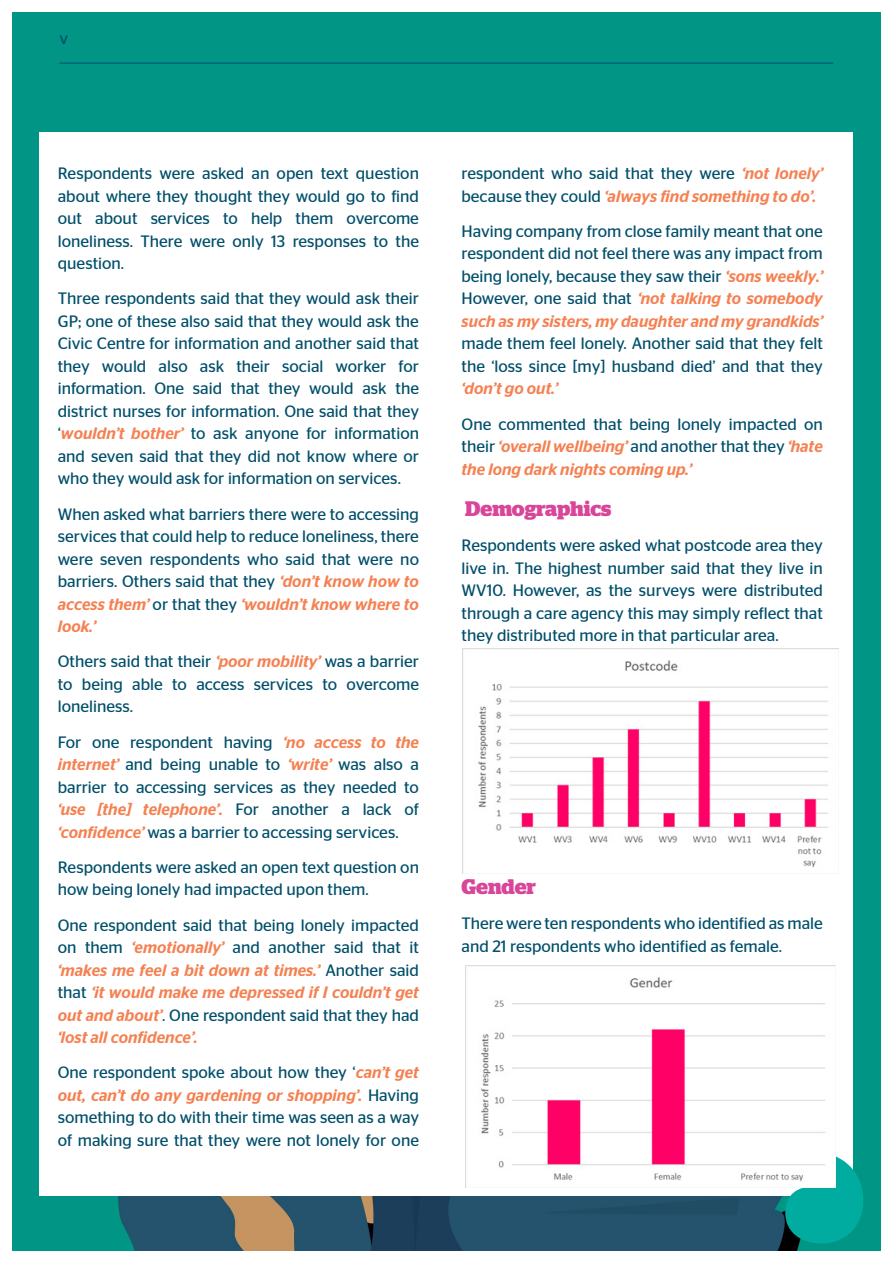
<style>
.page{position:relative;width:893px;height:1263px;background:#fff}
.page>*{position:absolute;margin:0;border:0;box-sizing:border-box;transform-origin:0 0}
.Normal_-_Body_Copy{font:700 21px "Stag";letter-spacing:-.005em;color:#d84599}
.Normal_-_Body_Copy-2{font:16.5px/22.5px "Stag Sans";color:#004f6b;text-align:justify}
.Normal_-_Body_Copy-3{font:italic 500 16.5px/22.5px "Stag Sans";color:#f58152;text-align:justify}
.s1{font-weight:500;font-style:italic;color:#f58152}
.s2{font-weight:400;font-style:normal;color:#004f6b}
</style>
<div class="page">
<img style="left:13px;top:13px;width:867px;height:1237px">
<hr style="left:60px;top:63px;width:773px;height:1px;background:#004f6b">
<div style="left:39px;top:132px;width:814px;height:1064px;background:#fff"></div>
<svg style="left:785px;top:1149px;width:79px;height:94px;background:#10a89c"></svg>
<img style="left:463px;top:648px;width:375px;height:226px">
<img style="left:465px;top:965px;width:371px;height:222px">
<p class="Normal_-_Body_Copy-2" style="left:60px;top:27px;width:10px">v</p>
<p class="Normal_-_Body_Copy-2" style="left:58px;top:162px;width:363px">Respondents were asked an open text question about where they thought they would go to find out about services to help them overcome loneliness. There were only 13 responses to the question.</p>
<p class="Normal_-_Body_Copy-2" style="left:58px;top:287px;width:363px">Three respondents said that they would ask their GP; one of these also said that they would ask the Civic Centre for information and another said that they would also ask their social worker for information. One said that they would ask the district nurses for information. One said that they ‘<span class="s1">wouldn’t bother’</span> to ask anyone for information and seven said that they did not know where or who they would ask for information on services.</p>
<p class="Normal_-_Body_Copy-2" style="left:58px;top:502px;width:363px">When asked what barriers there were to accessing services that could help to reduce loneliness, there were seven respondents who said that were no barriers. Others said that they <span class="s1">‘don’t know how to access them’</span> or that they <span class="s1">‘wouldn’t know where to look.’</span></p>
<p class="Normal_-_Body_Copy-2" style="left:58px;top:650px;width:363px">Others said that their <span class="s1">‘poor mobility’</span> was a barrier to being able to access services to overcome loneliness.</p>
<p class="Normal_-_Body_Copy-2" style="left:58px;top:730px;width:363px">For one respondent having <span class="s1">‘no access to the internet’</span> and being unable to <span class="s1">‘write’</span> was also a barrier to accessing services as they needed to <span class="s1">‘use [the] telephone’.</span> For another a lack of <span class="s1">‘confidence’</span> was a barrier to accessing services.</p>
<p class="Normal_-_Body_Copy-2" style="left:58px;top:856px;width:363px">Respondents were asked an open text question on how being lonely had impacted upon them.</p>
<p class="Normal_-_Body_Copy-3" style="left:58px;top:914px;width:363px"><span class="s2">One respondent said that being lonely impacted on them</span> ‘emotionally’ <span class="s2">and another said that it </span>‘makes me feel a bit down at times.’ <span class="s2">Another said that</span> ‘it would make me depressed if I couldn’t get out and about’<span class="s2">. One respondent said that they had </span>‘lost all confidence’.</p>
<p class="Normal_-_Body_Copy-2" style="left:58px;top:1061px;width:363px">One respondent spoke about how they ‘<span class="s1">can’t get out, can’t do any gardening or shopping’.</span> Having something to do with their time was seen as a way of making sure that they were not lonely for one</p>
<p class="Normal_-_Body_Copy-2" style="left:462px;top:162px;width:363px">respondent who said that they were <span class="s1">‘not lonely’ </span>because they could <span class="s1">‘always find something to do’.</span></p>
<p class="Normal_-_Body_Copy-2" style="left:462px;top:220px;width:363px">Having company from close family meant that one respondent did not feel there was any impact from being lonely, because they saw their <span class="s1">‘sons weekly.’ </span>However, one said that <span class="s1">‘not talking to somebody such as my sisters, my daughter and my grandkids’ </span>made them feel lonely. Another said that they felt the ‘loss since [my] husband died’ and that they <span class="s1">‘don’t go out.’</span></p>
<p class="Normal_-_Body_Copy-2" style="left:462px;top:412px;width:363px">One commented that being lonely impacted on their <span class="s1">‘overall wellbeing’</span> and another that they <span class="s1">‘hate the long dark nights coming up.’</span></p>
<p class="Normal_-_Body_Copy" style="left:465px;top:496px;width:148px">Demographics</p>
<p class="Normal_-_Body_Copy-2" style="left:462px;top:534px;width:363px">Respondents were asked what postcode area they live in. The highest number said that they live in WV10. However, as the surveys were distributed through a care agency this may simply reflect that they distributed more in that particular area.</p>
<p class="Normal_-_Body_Copy" style="left:462px;top:874px;width:76px">Gender</p>
<p class="Normal_-_Body_Copy-2" style="left:462px;top:912px;width:363px">There were ten respondents who identified as male and 21 respondents who identified as female.</p>
</div>
